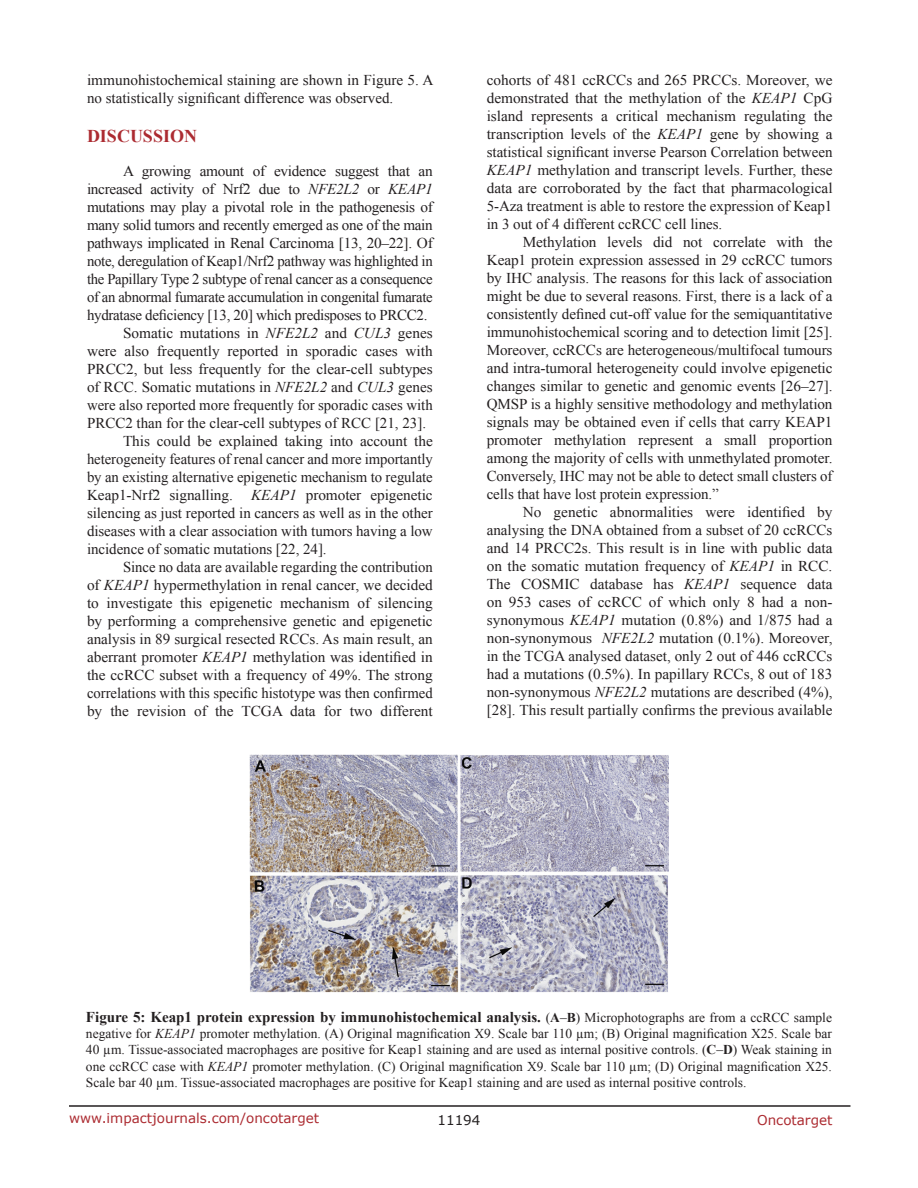
<style>
.page{position:relative;width:918px;height:1188px;background:#fff}
.page>*{position:absolute;margin:0;border:0;box-sizing:border-box;transform-origin:0 0}
.Heading{font:700 18px "Times New Roman";color:#ac2b31}
.BodyText{font:15px/18px "Times New Roman";color:#231f20;text-align:justify}
.FigureText{font:700 15px "Times New Roman";color:#231f20}
.FigureText-2{font:13.5px/16.2px "Times New Roman";color:#231f20;text-align:justify}
.t1{font:13.5px "Verdana";color:#ac2b31}
.t2{font:13.5px "Verdana";color:#231f20}
.s1{font-style:italic}
.s2{font-weight:400;font-size:13.5px}
.s3{font-size:13.5px}
.s4{font-weight:700}
</style>
<div class="page">
<hr style="left:69px;top:1105px;width:781px;height:2px;background:#231f20">
<img style="left:250px;top:755px;width:418px;height:237px">
<p class="BodyText" style="left:87px;top:71px;width:348px">immunohistochemical staining are shown in Figure 5. A no statistically significant difference was observed.</p>
<p class="Heading" style="left:87px;top:123px;width:112px">DISCUSSION</p>
<p class="BodyText" style="left:87px;top:162px;width:347px;text-indent:36px">A growing amount of evidence suggest that an increased activity of Nrf2 due to <span class="s1">NFE2L2</span> or <span class="s1">KEAP1 </span>mutations may play a pivotal role in the pathogenesis of many solid tumors and recently emerged as one of the main pathways implicated in Renal Carcinoma [13, 20–22]. Of note, deregulation of Keap1/Nrf2 pathway was highlighted in the Papillary Type 2 subtype of renal cancer as a consequence of an abnormal fumarate accumulation in congenital fumarate hydratase deficiency [13, 20] which predisposes to PRCC2.</p>
<p class="BodyText" style="left:87px;top:324px;width:347px;text-indent:36px">Somatic mutations in <span class="s1">NFE2L2</span> and <span class="s1">CUL3</span> genes were also frequently reported in sporadic cases with PRCC2, but less frequently for the clear-cell subtypes of RCC. Somatic mutations in <span class="s1">NFE2L2</span> and <span class="s1">CUL3</span> genes were also reported more frequently for sporadic cases with PRCC2 than for the clear-cell subtypes of RCC [21, 23].</p>
<p class="BodyText" style="left:87px;top:432px;width:347px;text-indent:36px">This could be explained taking into account the heterogeneity features of renal cancer and more importantly by an existing alternative epigenetic mechanism to regulate Keap1-Nrf2 signalling. <span class="s1">KEAP1</span> promoter epigenetic silencing as just reported in cancers as well as in the other diseases with a clear association with tumors having a low incidence of somatic mutations [22, 24].</p>
<p class="BodyText" style="left:87px;top:558px;width:347px;text-indent:36px">Since no data are available regarding the contribution of <span class="s1">KEAP1</span> hypermethylation in renal cancer, we decided to investigate this epigenetic mechanism of silencing by performing a comprehensive genetic and epigenetic analysis in 89 surgical resected RCCs. As main result, an aberrant promoter <span class="s1">KEAP1</span> methylation was identified in the ccRCC subset with a frequency of 49%. The strong correlations with this specific histotype was then confirmed by the revision of the TCGA data for two different</p>
<p class="BodyText" style="left:487px;top:71px;width:347px">cohorts of 481 ccRCCs and 265 PRCCs. Moreover, we demonstrated that the methylation of the <span class="s1">KEAP1</span> CpG island represents a critical mechanism regulating the transcription levels of the <span class="s1">KEAP1</span> gene by showing a statistical significant inverse Pearson Correlation between <span class="s1">KEAP1</span> methylation and transcript levels. Further, these data are corroborated by the fact that pharmacological 5-Aza treatment is able to restore the expression of Keap1 in 3 out of 4 different ccRCC cell lines.</p>
<p class="BodyText" style="left:487px;top:233px;width:347px;text-indent:36px">Methylation levels did not correlate with the Keap1 protein expression assessed in 29 ccRCC tumors by IHC analysis. The reasons for this lack of association might be due to several reasons. First, there is a lack of a consistently defined cut-off value for the semiquantitative immunohistochemical scoring and to detection limit [25].<br>Moreover, ccRCCs are heterogeneous/multifocal tumours and intra-tumoral heterogeneity could involve epigenetic changes similar to genetic and genomic events [26–27].<br>QMSP is a highly sensitive methodology and methylation signals may be obtained even if cells that carry KEAP1 promoter methylation represent a small proportion among the majority of cells with unmethylated promoter.<br>Conversely, IHC may not be able to detect small clusters of cells that have lost protein expression.”</p>
<p class="BodyText" style="left:487px;top:503px;width:347px;text-indent:36px">No genetic abnormalities were identified by analysing the DNA obtained from a subset of 20 ccRCCs and 14 PRCC2s. This result is in line with public data on the somatic mutation frequency of <span class="s1">KEAP1</span> in RCC.<br>The COSMIC database has <span class="s1">KEAP1</span> sequence data on 953 cases of ccRCC of which only 8 had a non&shy;synonymous <span class="s1">KEAP1</span> mutation (0.8%) and 1/875 had a non-synonymous <span class="s1">NFE2L2</span> mutation (0.1%). Moreover, in the TCGA analysed dataset, only 2 out of 446 ccRCCs had a mutations (0.5%). In papillary RCCs, 8 out of 183 non-synonymous <span class="s1">NFE2L2</span> mutations are described (4%), [28]. This result partially confirms the previous available</p>
<p class="FigureText" style="left:86px;top:1007px;width:748px">Figure 5: Keap1 protein expression by immunohistochemical analysis. <span class="s2">(</span><span class="s3">A</span><span class="s2">–</span><span class="s3">B</span><span class="s2">) Microphotographs are from a ccRCC sample</span></p>
<p class="FigureText-2" style="left:86px;top:1025px;width:748px">negative for <span class="s1">KEAP1</span> promoter methylation. (A) Original magnification X9. Scale bar 110 µm; (B) Original magnification X25. Scale bar 40 µm. Tissue-associated macrophages are positive for Keap1 staining and are used as internal positive controls. (<span class="s4">C</span>–<span class="s4">D</span>) Weak staining in one ccRCC case with <span class="s1">KEAP1</span> promoter methylation. (C) Original magnification X9. Scale bar 110 µm; (D) Original magnification X25.<br>Scale bar 40 µm. Tissue-associated macrophages are positive for Keap1 staining and are used as internal positive controls.</p>
<p class="t1" style="left:69px;top:1109px;width:252px">www.impactjournals.com/oncotarget</p>
<p class="t2" style="left:438px;top:1111px;width:44px">11194</p>
<p class="t1" style="left:757px;top:1111px;width:77px">Oncotarget</p>
</div>
